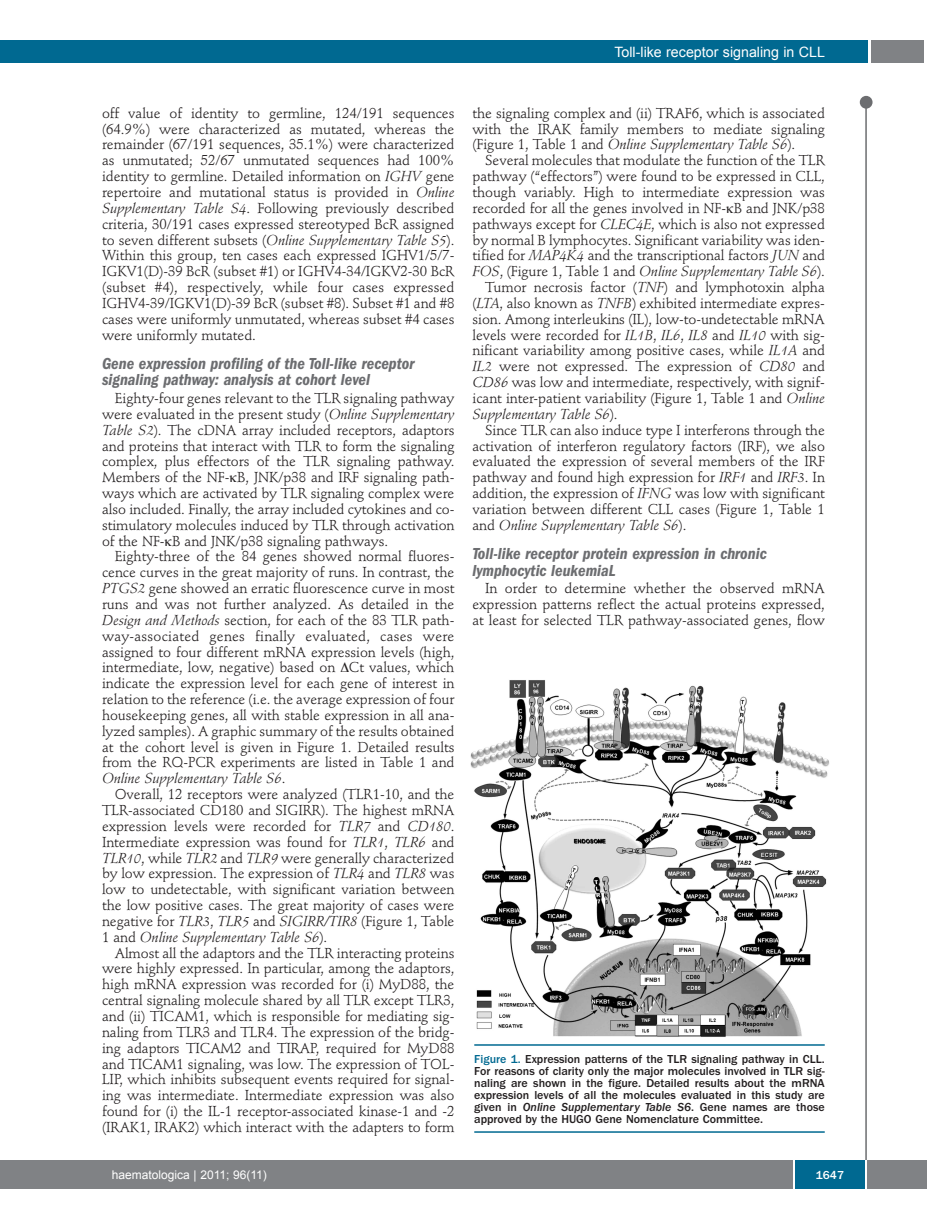
<style>
.page{position:relative;width:927px;height:1225px;background:#fff}
.page>*{position:absolute;margin:0;border:0;box-sizing:border-box;transform-origin:0 0}
.t1{font:italic 600 condensed 16.5px/16.5px "Franklin Gothic";color:#6c6d70}
.t2{font:14.25px/15.9px "Stempel Schneidler";letter-spacing:-.005em;color:#231f20;text-align:justify}
.t3{font:italic 14.25px "Stempel Schneidler";letter-spacing:-.005em;color:#231f20}
.t4{font:14.25px "Arial";color:#fff}
.t5{font:500 12px/12px "Franklin Gothic";color:#231f20;text-align:justify}
.t6{font:12px "Arial";color:#fff}
.t7{font:500 12px "Franklin Gothic";color:#fff}
.s1{font-style:italic}
.s2{font-style:normal}
.s3{color:#006991}
</style>
<div class="page">
<div style="left:860px;top:96px;width:12px;height:13px;background:#6c6d70;border-radius:50%"></div>
<hr style="left:865px;top:98px;width:2px;height:1062px;background:#6c6d70">
<div style="left:871px;top:40px;width:52px;height:22px;background:#808285"></div>
<div style="left:18px;top:40px;width:849px;height:22px;background:#006991"></div>
<div style="left:17px;top:1160px;width:910px;height:28px;background:#808285"></div>
<div style="left:795px;top:1160px;width:70px;height:28px;background:#006991"></div>
<hr style="left:793px;top:1160px;width:2px;height:28px;background:#fff">
<hr style="left:865px;top:1160px;width:2px;height:28px;background:#fff">
<div style="left:0;top:40px;width:19px;height:22px;background:#006991"></div>
<div style="left:0;top:1160px;width:18px;height:28px;background:#808285"></div>
<img style="left:470px;top:680px;width:359px;height:357px">
<hr style="left:474px;top:1044px;width:351px;height:1px;background:#006991">
<hr style="left:474px;top:1131px;width:351px;height:1px;background:#006991">
<p class="t4" style="left:614px;top:44px;width:212px">Toll-like receptor signaling in CLL</p>
<p class="t2" style="left:102px;top:106px;width:354px">off value of identity to germline, 124/191 sequences (64.9%) were characterized as mutated, whereas the remainder (67/191 sequences, 35.1%) were characterized as unmutated; 52/67 unmutated sequences had 100% identity to germline. Detailed information on <span class="s1">IGHV</span> gene repertoire and mutational status is provided in <span class="s1">Online Supplementary Table S4</span>. Following previously described criteria, 30/191 cases expressed stereotyped BcR assigned to seven different subsets (<span class="s1">Online Supplementary Table S5</span>).<br>Within this group, ten cases each expressed IGHV1/5/7- IGKV1(D)-39 BcR (subset #1) or IGHV4-34/IGKV2-30 BcR (subset #4), respectively, while four cases expressed IGHV4-39/IGKV1(D)-39 BcR (subset #8). Subset #1 and #8 cases were uniformly unmutated, whereas subset #4 cases were uniformly mutated.</p>
<p class="t1" style="left:102px;top:356px;width:314px">Gene expression profiling of the Toll-like receptor signaling pathway: analysis at cohort level</p>
<p class="t2" style="left:102px;top:391px;width:354px;text-indent:13px">Eighty-four genes relevant to the TLR signaling pathway were evaluated in the present study (<span class="s1">Online Supplementary Table S2</span>). The cDNA array included receptors, adaptors and proteins that interact with TLR to form the signaling complex, plus effectors of the TLR signaling pathway.<br>Members of the NF- B, JNK/p38 and IRF signaling path&shy;ways which are activated by TLR signaling complex were also included. Finally, the array included cytokines and co&shy;stimulatory molecules induced by TLR through activation of the NF- B and JNK/p38 signaling pathways.</p>
<p class="t2" style="left:102px;top:550px;width:354px;text-indent:13px">Eighty-three of the 84 genes showed normal fluores&shy;cence curves in the great majority of runs. In contrast, the <span class="s1">PTGS2</span> gene showed an erratic fluorescence curve in most runs and was not further analyzed. As detailed in the <span class="s1">Design and Methods</span> section, for each of the 83 TLR path&shy;way-associated genes finally evaluated, cases were assigned to four different mRNA expression levels (high, intermediate, low, negative) based on Ct values, which indicate the expression level for each gene of interest in relation to the reference (i.e. the average expression of four housekeeping genes, all with stable expression in all ana&shy;lyzed samples). A graphic summary of the results obtained at the cohort level is given in Figure 1. Detailed results from the RQ-PCR experiments are listed in Table 1 and <span class="s1">Online Supplementary Table S6</span>.</p>
<p class="t2" style="left:102px;top:787px;width:354px;text-indent:13px">Overall, 12 receptors were analyzed (TLR1-10, and the TLR-associated CD180 and SIGIRR). The highest mRNA expression levels were recorded for <span class="s1">TLR7</span> and <span class="s1">CD180</span>.<br>Intermediate expression was found for <span class="s1">TLR1</span>, <span class="s1">TLR6</span> and <span class="s1">TLR10</span>, while <span class="s1">TLR2</span> and <span class="s1">TLR9</span> were generally characterized by low expression. The expression of <span class="s1">TLR4</span> and <span class="s1">TLR8</span> was low to undetectable, with significant variation between the low positive cases. The great majority of cases were negative for <span class="s1">TLR3</span>, <span class="s1">TLR5</span> and <span class="s1">SIGIRR/TIR8</span> (Figure 1, Table 1 and <span class="s1">Online Supplementary Table S6</span>).</p>
<p class="t2" style="left:102px;top:946px;width:354px;text-indent:13px">Almost all the adaptors and the TLR interacting proteins were highly expressed. In particular, among the adaptors, high mRNA expression was recorded for (i) MyD88, the central signaling molecule shared by all TLR except TLR3, and (ii) TICAM1, which is responsible for mediating sig&shy;naling from TLR3 and TLR4. The expression of the bridg&shy;ing adaptors TICAM2 and TIRAP, required for MyD88 and TICAM1 signaling, was low. The expression of TOL-LIP, which inhibits subsequent events required for signal&shy;ing was intermediate. Intermediate expression was also found for (i) the IL-1 receptor-associated kinase-1 and -2 (IRAK1, IRAK2) which interact with the adapters to form</p>
<p class="t2" style="left:472px;top:106px;width:354px">the signaling complex and (ii) TRAF6, which is associated with the IRAK family members to mediate signaling (Figure 1, Table 1 and <span class="s1">Online Supplementary Table S6</span>).</p>
<p class="t2" style="left:485px;top:154px;width:341px">Several molecules that modulate the function of the TLR</p>
<p class="t2" style="left:472px;top:170px;width:354px">pathway (“effectors”) were found to be expressed in CLL,</p>
<p class="t2" style="left:472px;top:185px;width:354px">though variably. High to intermediate expression was</p>
<p class="t2" style="left:472px;top:201px;width:354px">recorded for all the genes involved in NF- B and JNK/p38</p>
<p class="t2" style="left:472px;top:217px;width:354px">pathways except for <span class="s1">CLEC4E</span>, which is also not expressed</p>
<p class="t2" style="left:472px;top:233px;width:354px">by normal B lymphocytes. Significant variability was iden-</p>
<p class="t2" style="left:472px;top:249px;width:354px">tified for <span class="s1">MAP4K4</span> and the transcriptional factors <span class="s1">JUN</span> and</p>
<p class="t3" style="left:472px;top:265px;width:354px">FOS<span class="s2">, (Figure 1, Table 1 and</span> Online Supplementary Table S6<span class="s2">).</span></p>
<p class="t2" style="left:485px;top:280px;width:341px">Tumor necrosis factor (<span class="s1">TNF</span>) and lymphotoxin alpha</p>
<p class="t2" style="left:472px;top:296px;width:354px">(<span class="s1">LTA</span>, also known as <span class="s1">TNFB</span>) exhibited intermediate expres-</p>
<p class="t2" style="left:472px;top:312px;width:354px">sion. Among interleukins (IL), low-to-undetectable mRNA</p>
<p class="t2" style="left:472px;top:328px;width:354px">levels were recorded for <span class="s1">IL1B</span>, <span class="s1">IL6</span>, <span class="s1">IL8</span> and <span class="s1">IL10</span> with sig-</p>
<p class="t2" style="left:472px;top:344px;width:354px">nificant variability among positive cases, while <span class="s1">IL1A</span> and</p>
<p class="t2" style="left:472px;top:360px;width:354px"><span class="s1">IL2</span> were not expressed. The expression of <span class="s1">CD80</span> and</p>
<p class="t2" style="left:472px;top:376px;width:354px"><span class="s1">CD86</span> was low and intermediate, respectively, with signif-</p>
<p class="t2" style="left:472px;top:391px;width:354px">icant inter-patient variability (Figure 1, Table 1 and <span class="s1">Online</span></p>
<p class="t3" style="left:472px;top:408px;width:147px">Supplementary Table S6<span class="s2">).</span></p>
<p class="t2" style="left:485px;top:423px;width:341px">Since TLR can also induce type I interferons through the</p>
<p class="t2" style="left:472px;top:439px;width:354px">activation of interferon regulatory factors (IRF), we also</p>
<p class="t2" style="left:472px;top:455px;width:354px">evaluated the expression of several members of the IRF</p>
<p class="t2" style="left:472px;top:471px;width:354px">pathway and found high expression for <span class="s1">IRF1</span> and <span class="s1">IRF3</span>. In</p>
<p class="t2" style="left:472px;top:486px;width:354px">addition, the expression of <span class="s1">IFNG</span> was low with significant</p>
<p class="t2" style="left:472px;top:502px;width:354px">variation between different CLL cases (Figure 1, Table 1</p>
<p class="t3" style="left:472px;top:519px;width:215px"><span class="s2">and</span> Online Supplementary Table S6<span class="s2">).</span></p>
<p class="t1" style="left:472px;top:546px;width:296px">Toll-like receptor protein expression in chronic lymphocytic leukemiaL</p>
<p class="t2" style="left:472px;top:581px;width:354px;text-indent:13px">In order to determine whether the observed mRNA expression patterns reflect the actual proteins expressed, at least for selected TLR pathway-associated genes, flow</p>
<p class="t5" style="left:474px;top:1053px;width:352px"><span class="s3">Figure 1.</span> Expression patterns of the TLR signaling pathway in CLL.<br>For reasons of clarity only the major molecules involved in TLR sig&shy;naling are shown in the figure. Detailed results about the mRNA expression levels of all the molecules evaluated in this study are given in <span class="s1">Online Supplementary Table S6</span>. Gene names are those approved by the HUGO Gene Nomenclature Committee.</p>
<p class="t6" style="left:112px;top:1168px;width:157px">haematologica | 2011; 96(11)</p>
<p class="t7" style="left:816px;top:1171px;width:30px">1647</p>
</div>
